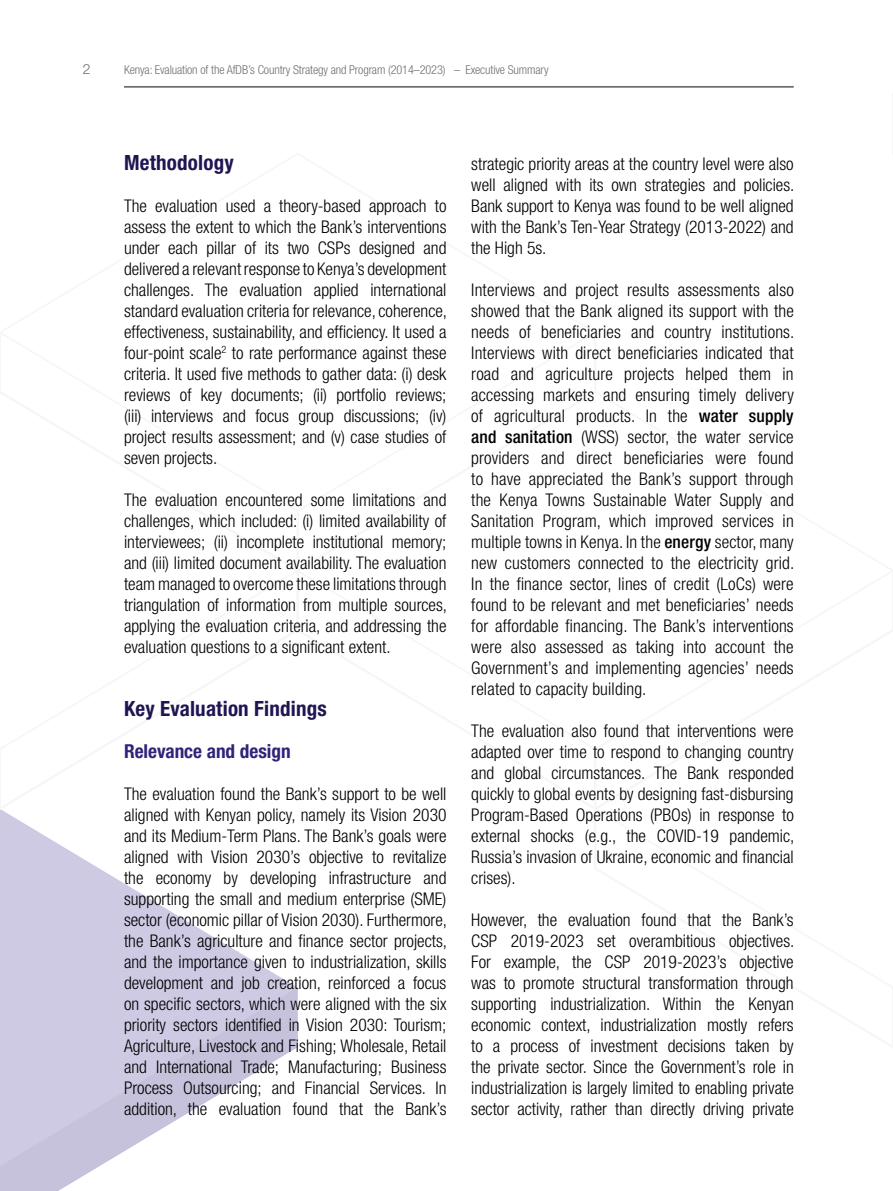
<style>
.page{position:relative;width:893px;height:1191px;background:#fff}
.page>*{position:absolute;margin:0;border:0;box-sizing:border-box;transform-origin:0 0}
.t1{font:700 condensed 21px "Helvetica Neue LT Std";letter-spacing:.01em;color:#211452}
.t2{font:700 condensed 19.25px "Helvetica Neue LT Std";color:#2e247a}
.t3{font:300 condensed 17.5px/21px "Helvetica Neue LT Std";color:#000;text-align:justify}
.t4{font:300 14px "Helvetica Neue LT Std";color:#706f6f}
.t5{font:300 condensed 12.25px "Helvetica Neue LT Std";letter-spacing:-.01em;color:#706f6f}
.s1{font-weight:500}
</style>
<div class="page">
<svg style="left:0;top:811px;width:296px;height:176px;fill:#cfcae4"></svg>
<svg style="left:0;top:987px;width:298px;height:204px"></svg>
<svg style="left:0;top:1158px;width:1px;height:33px"></svg>
<hr style="left:124px;top:86px;width:670px;height:2px;background:#706f6f">
<p class="t4" style="left:83px;top:61px;width:9px">2</p>
<p class="t5" style="left:124px;top:63px;width:426px">Kenya: Evaluation of the AfDB’s Country Strategy and Program (2014–2023) – Executive Summary</p>
<p class="t1" style="left:124px;top:150px;width:111px">Methodology</p>
<p class="t3" style="left:124px;top:195px;width:325px">The evaluation used a theory-based approach to assess the extent to which the Bank’s interventions under each pillar of its two CSPs designed and delivered a relevant response to Kenya’s development challenges. The evaluation applied international standard evaluation criteria for relevance, coherence, effectiveness, sustainability, and efficiency. It used a four-point scale<sup>2</sup> to rate performance against these criteria. It used five methods to gather data: (i) desk reviews of key documents; (ii) portfolio reviews; (iii) interviews and focus group discussions; (iv) project results assessment; and (v) case studies of seven projects.</p>
<p class="t3" style="left:124px;top:489px;width:325px">The evaluation encountered some limitations and challenges, which included: (i) limited availability of interviewees; (ii) incomplete institutional memory; and (iii) limited document availability. The evaluation team managed to overcome these limitations through triangulation of information from multiple sources, applying the evaluation criteria, and addressing the evaluation questions to a significant extent.</p>
<p class="t1" style="left:124px;top:696px;width:204px">Key Evaluation Findings</p>
<p class="t2" style="left:124px;top:739px;width:168px">Relevance and design</p>
<p class="t3" style="left:124px;top:783px;width:325px">The evaluation found the Bank’s support to be well aligned with Kenyan policy, namely its Vision 2030 and its Medium-Term Plans. The Bank’s goals were aligned with Vision 2030’s objective to revitalize the economy by developing infrastructure and supporting the small and medium enterprise (SME) sector (economic pillar of Vision 2030). Furthermore, the Bank’s agriculture and finance sector projects, and the importance given to industrialization, skills development and job creation, reinforced a focus on specific sectors, which were aligned with the six priority sectors identified in Vision 2030: Tourism; Agriculture, Livestock and Fishing; Wholesale, Retail and International Trade; Manufacturing; Business Process Outsourcing; and Financial Services. In addition, the evaluation found that the Bank’s</p>
<p class="t3" style="left:471px;top:153px;width:325px">strategic priority areas at the country level were also well aligned with its own strategies and policies.<br>Bank support to Kenya was found to be well aligned with the Bank’s Ten-Year Strategy (2013-2022) and the High 5s.</p>
<p class="t3" style="left:471px;top:279px;width:325px">Interviews and project results assessments also showed that the Bank aligned its support with the needs of beneficiaries and country institutions.<br>Interviews with direct beneficiaries indicated that road and agriculture projects helped them in accessing markets and ensuring timely delivery of agricultural products. In the <span class="s1">water supply and sanitation</span> (WSS) sector, the water service providers and direct beneficiaries were found to have appreciated the Bank’s support through the Kenya Towns Sustainable Water Supply and Sanitation Program, which improved services in multiple towns in Kenya. In the <span class="s1">energy</span> sector, many new customers connected to the electricity grid.<br>In the finance sector, lines of credit (LoCs) were found to be relevant and met beneficiaries’ needs for affordable financing. The Bank’s interventions were also assessed as taking into account the Government’s and implementing agencies’ needs related to capacity building.</p>
<p class="t3" style="left:471px;top:720px;width:325px">The evaluation also found that interventions were adapted over time to respond to changing country and global circumstances. The Bank responded quickly to global events by designing fast-disbursing Program-Based Operations (PBOs) in response to external shocks (e.g., the COVID-19 pandemic, Russia’s invasion of Ukraine, economic and financial crises).</p>
<p class="t3" style="left:471px;top:909px;width:325px">However, the evaluation found that the Bank’s CSP 2019-2023 set overambitious objectives.<br>For example, the CSP 2019-2023’s objective was to promote structural transformation through supporting industrialization. Within the Kenyan economic context, industrialization mostly refers to a process of investment decisions taken by the private sector. Since the Government’s role in industrialization is largely limited to enabling private sector activity, rather than directly driving private</p>
</div>
